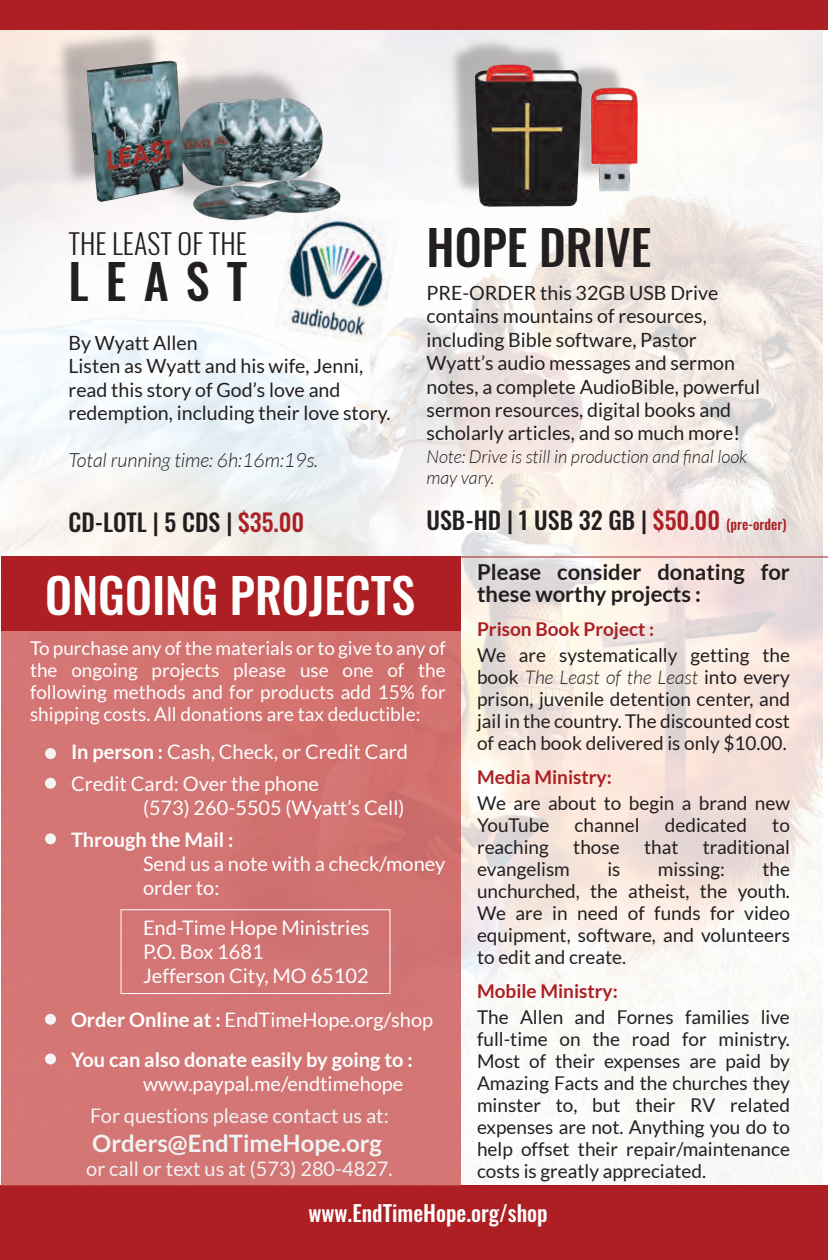
<style>
.page{position:relative;width:828px;height:1260px;background:#fff}
.page>*{position:absolute;margin:0;border:0;box-sizing:border-box;transform-origin:0 0}
.t1{font:500 48px "Oswald";color:#fff}
.t2{font:500 48px "Oswald";color:#231f20}
.t3{font:300 28px "Oswald";color:#231f20}
.t4{font:500 24px "Oswald";color:#231f20}
.t5{font:700 24px "Lato";color:#f2f3f4}
.t6{font:700 22px/22px "Lato";color:#231f20}
.t7{font:500 22px "Oswald";color:#fff}
.t8{font:20px/24px "Lato";color:#fff}
.t9{font:700 20px/40px "Lato";color:#fff}
.t10{font:20px "Lato";color:#f2f3f4}
.t11{font:19.6px/23.4px "Lato";color:#231f20}
.t12{font:italic 300 19.6px "Lato";color:#231f20}
.t13{font:19px/22px "Lato";color:#231f20}
.t14{font:19px/22px "Lato";color:#fff;text-align:justify}
.t15{font:italic 300 18px/21.6px "Lato";color:#231f20}
.s1{color:#ad1f23}
.s2{font-size:14px;color:#ad1f23}
.s3{font-weight:700;color:#ad1f23}
.s4{font-weight:300;font-style:italic}
.s5{font-weight:700}
.s6{font-weight:400}
</style>
<div class="page">
<img style="left:0;top:30px;width:822px;height:1155px">
<div style="left:0;top:1185px;width:828px;height:75px;background:#ad1f23"></div>
<div style="left:0;top:0;width:828px;height:30px;background:#ad1f23"></div>
<img style="left:274px;top:205px;width:127px;height:141px">
<hr style="left:448px;top:556px;width:380px;height:1px;background:#ad1f23">
<div style="left:1px;top:631px;width:459px;height:554px;background:#d37574"></div>
<div style="left:1px;top:556px;width:459px;height:75px;background:#ad1f23"></div>
<div style="left:45px;top:748px;width:11px;height:11px;background:#f3f4f4;border-radius:50%"></div>
<div style="left:45px;top:778px;width:11px;height:11px;background:#f3f4f4;border-radius:50%"></div>
<div style="left:45px;top:833px;width:11px;height:11px;background:#f3f4f4;border-radius:50%"></div>
<div style="left:45px;top:1014px;width:11px;height:11px;background:#f3f4f4;border-radius:50%"></div>
<div style="left:45px;top:1054px;width:11px;height:10px;background:#f3f4f4;border-radius:50%"></div>
<div style="left:121px;top:910px;width:269px;height:84px;border:1px solid #fff"></div>
<img style="left:48px;top:30px;width:314px;height:195px">
<img style="left:432px;top:30px;width:242px;height:198px">
<p class="t3" style="left:68px;top:219px;width:180px">THE LEAST OF THE</p>
<p class="t2" style="left:68px;top:256px;width:181px">LEAST</p>
<p class="t11" style="left:68px;top:331px;width:324px">By Wyatt Allen<br>Listen as Wyatt and his wife, Jenni, read this story of God’s love and redemption, including their love story.</p>
<p class="t12" style="left:68px;top:450px;width:251px">Total running time: 6h:16m:19s.</p>
<p class="t2" style="left:427px;top:222px;width:226px">HOPE DRIVE</p>
<p class="t11" style="left:427px;top:281px;width:335px">PRE-ORDER this 32GB USB Drive contains mountains of resources, including Bible software, Pastor Wyatt’s audio messages and sermon notes, a complete AudioBible, powerful sermon resources, digital books and scholarly articles, and so much more!</p>
<p class="t15" style="left:427px;top:446px;width:322px">Note: Drive is still in production and final look may vary.</p>
<p class="t4" style="left:427px;top:508px;width:362px">USB-HD | 1 USB 32 GB | <span class="s1">$50.00</span> <span class="s2">(pre-order)</span></p>
<p class="t6" style="left:477px;top:561px;width:314px">Please consider donating for these worthy projects :</p>
<p class="t13" style="left:477px;top:616px;width:314px;line-height:26px"><span class="s3">Prison Book Project :<br></span>We are systematically getting the</p>
<p class="t13" style="left:477px;top:666px;width:314px;text-align:justify">book <span class="s4">The Least of the Least</span> into every prison, juvenile detention center, and jail in the country. The discounted cost of each book delivered is only $10.00.</p>
<p class="t13" style="left:477px;top:764px;width:314px;line-height:26px"><span class="s3">Media Ministry:<br></span>We are about to begin a brand new</p>
<p class="t13" style="left:477px;top:814px;width:74px">YouTube</p>
<p class="t13" style="left:575px;top:814px;width:67px">channel</p>
<p class="t13" style="left:665px;top:814px;width:84px">dedicated</p>
<p class="t13" style="left:772px;top:814px;width:19px">to</p>
<p class="t13" style="left:477px;top:836px;width:73px">reaching</p>
<p class="t13" style="left:573px;top:836px;width:48px">those</p>
<p class="t13" style="left:644px;top:836px;width:36px">that</p>
<p class="t13" style="left:703px;top:836px;width:89px">traditional</p>
<p class="t13" style="left:477px;top:858px;width:94px">evangelism</p>
<p class="t13" style="left:607px;top:858px;width:15px">is</p>
<p class="t13" style="left:658px;top:858px;width:68px">missing:</p>
<p class="t4" style="left:68px;top:510px;width:238px">CD-LOTL | 5 CDS | <span class="s1">$35.00</span></p>
<p class="t1" style="left:45px;top:570px;width:372px">ONGOING PROJECTS</p>
<p class="t14" style="left:30px;top:637px;width:417px">To purchase any of the materials or to give to any of the ongoing projects please use one of the following methods and for products add 15% for shipping costs. All donations are tax deductible:</p>
<p class="t8" style="left:71px;top:736px;width:339px;line-height:32px"><span class="s5">In person :</span> Cash, Check, or Credit Card<br>Credit Card: Over the phone</p>
<p class="t8" style="left:71px;top:792px;width:335px;line-height:32px;text-indent:72px">(573) 260-5505 (Wyatt’s Cell)<br><span class="s5">Through the Mail :</span></p>
<p class="t8" style="left:143px;top:852px;width:304px">Send us a note with a check/money order to:</p>
<p class="t8" style="left:143px;top:916px;width:228px">End-Time Hope Ministries<br>P.O. Box 1681<br>Jefferson City, MO 65102</p>
<p class="t9" style="left:71px;top:999px;width:364px">Order Online at : <span class="s6">EndTimeHope.org/shop<br></span>You can also donate easily by going to :</p>
<p class="t8" style="left:143px;top:1072px;width:262px">www.paypal.me/endtimehope</p>
<p class="t13" style="left:477px;top:858px;width:314px;text-align:justify;text-indent:285px">the unchurched, the atheist, the youth.<br>We are in need of funds for video equipment, software, and volunteers to edit and create.</p>
<p class="t13" style="left:477px;top:978px;width:314px;line-height:26px"><span class="s3">Mobile Ministry:<br></span>The Allen and Fornes families live</p>
<p class="t13" style="left:477px;top:1028px;width:314px;text-align:justify">full-time on the road for ministry.<br>Most of their expenses are paid by Amazing Facts and the churches they minster to, but their RV related expenses are not. Anything you do to help offset their repair/maintenance costs is greatly appreciated.</p>
<p class="t10" style="left:90px;top:1105px;width:300px">For questions please contact us at:</p>
<p class="t5" style="left:92px;top:1129px;width:291px">Orders@EndTimeHope.org</p>
<p class="t10" style="left:86px;top:1158px;width:308px">or call or text us at (573) 280-4827.</p>
<p class="t7" style="left:308px;top:1201px;width:241px">www.EndTimeHope.org/shop</p>
</div>
